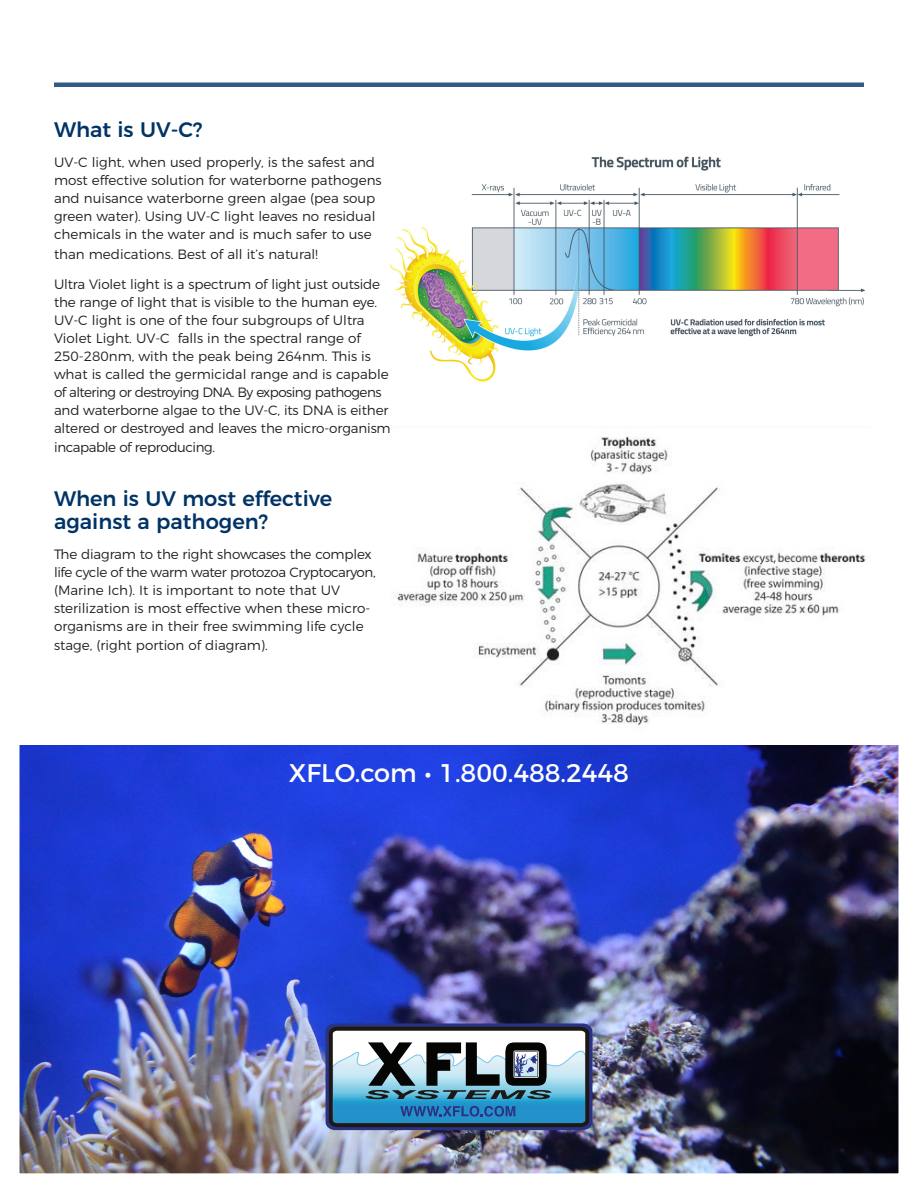
<style>
.page{position:relative;width:918px;height:1188px;background:#fff}
.page>*{position:absolute;margin:0;border:0;box-sizing:border-box;transform-origin:0 0}
.t1{font:25.5px "Montserrat";color:#fff}
.t2{font:500 21px/22.6px "Montserrat";color:#036}
.t3{font:300 13.5px/18px "Montserrat";color:#231f20}
.t4{font:300 13.5px "Montserrat";letter-spacing:-.03em;color:#231f20}
</style>
<div class="page">
<img style="left:19px;top:264px;width:880px;height:910px">
<img style="left:391px;top:426px;width:484px;height:308px">
<img style="left:391px;top:156px;width:473px;height:228px">
<div style="left:54px;top:82px;width:810px;height:5px;background:#335c85"></div>
<svg style="left:326px;top:1023px;width:266px;height:107px"></svg>
<p class="t2" style="left:54px;top:117px;width:150px">What is UV-C?</p>
<p class="t3" style="left:54px;top:152px;width:329px">UV-C light, when used properly, is the safest and most effective solution for waterborne pathogens and nuisance waterborne green algae (pea soup green water). Using UV-C light leaves no residual chemicals in the water and is much safer to use</p>
<p class="t3" style="left:54px;top:244px;width:266px">than medications. Best of all it’s natural!</p>
<p class="t3" style="left:54px;top:274px;width:338px">Ultra Violet light is a spectrum of light just outside the range of light that is visible to the human eye.<br>UV-C light is one of the four subgroups of Ultra Violet Light. UV-C falls in the spectral range of 250-280nm, with the peak being 264nm. This is what is called the germicidal range and is capable of altering or destroying DNA. By exposing pathogens and waterborne algae to the UV-C, its DNA is either altered or destroyed and leaves the micro-organism</p>
<p class="t4" style="left:54px;top:437px;width:163px">incapable of reproducing.</p>
<p class="t2" style="left:54px;top:486px;width:280px">When is UV most effective against a pathogen?</p>
<p class="t3" style="left:54px;top:544px;width:323px">The diagram to the right showcases the complex life cycle of the warm water protozoa Cryptocaryon, (Marine Ich). It is important to note that UV sterilization is most effective when these micro&shy;organisms are in their free swimming life cycle</p>
<p class="t3" style="left:54px;top:635px;width:215px">stage, (right portion of diagram).</p>
<p class="t1" style="left:289px;top:752px;width:342px">XFLO.com • 1.800.488.2448</p>
</div>
